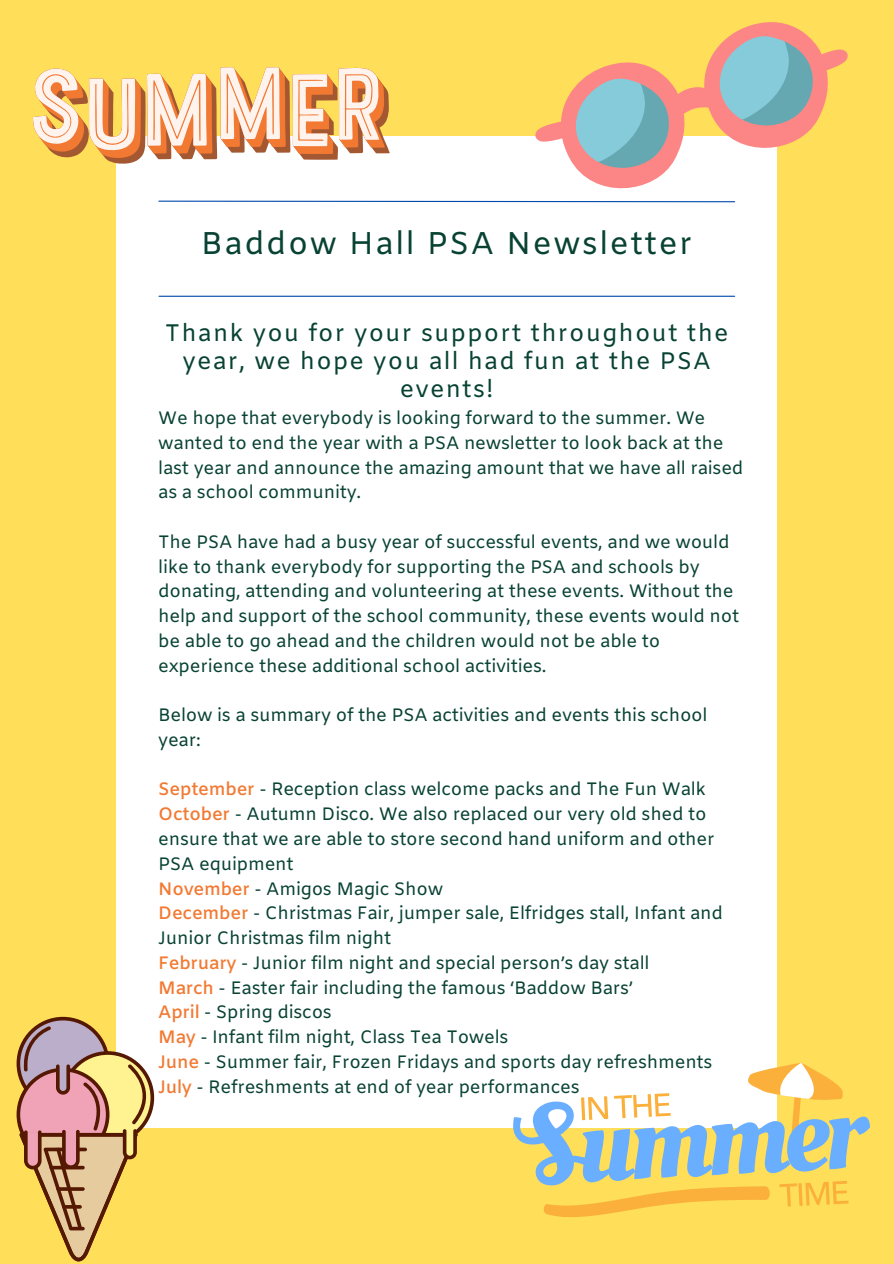
<style>
.page{position:relative;width:894px;height:1264px;background:#fff}
.page>*{position:absolute;margin:0;border:0;box-sizing:border-box;transform-origin:0 0}
.t1{font:31.5px "Amiko";letter-spacing:.05em;color:#084233}
.t2{font:24px/28.2px "Amiko";letter-spacing:.05em;color:#084233;text-align:center}
.t3{font:18px/24.8px "Amiko";letter-spacing:-.015em;color:#084233}
.s1{font-weight:600;color:#f27932}
</style>
<div class="page">
<div style="left:0;top:0;width:893px;height:1263px;background:#ffde59"></div>
<div style="left:116px;top:136px;width:661px;height:991px;background:#fff"></div>
<svg style="left:33px;top:67px;width:356px;height:97px"></svg>
<svg style="left:513px;top:1063px;width:356px;height:154px"></svg>
<svg style="left:535px;top:22px;width:313px;height:167px"></svg>
<svg style="left:574px;top:34px;width:242px;height:134px"></svg>
<svg style="left:17px;top:1016px;width:145px;height:246px"></svg>
<hr style="left:159px;top:296px;width:575px;height:1px;background:#004aad">
<svg style="left:158px;top:200px;width:577px;height:3px"></svg>
<p class="t1" style="left:201px;top:224px;width:493px">Baddow Hall PSA Newsletter</p>
<p class="t2" style="left:165px;top:320px;width:565px">Thank you for your support throughout the year, we hope you all had fun at the PSA events!</p>
<p class="t3" style="left:158px;top:407px;width:586px">We hope that everybody is looking forward to the summer. We wanted to end the year with a PSA newsletter to look back at the last year and announce the amazing amount that we have all raised as a school community.</p>
<p class="t3" style="left:158px;top:531px;width:582px">The PSA have had a busy year of successful events, and we would like to thank everybody for supporting the PSA and schools by donating, attending and volunteering at these events. Without the help and support of the school community, these events would not be able to go ahead and the children would not be able to experience these additional school activities.</p>
<h1 class="t3" style="left:158px;top:704px;width:550px">Below is a summary of the PSA activities and events this school year:</h1>
<h2 class="t3" style="left:158px;top:778px;width:549px"><span class="s1">September</span> - Reception class welcome packs and The Fun Walk</h2>
<p class="t3" style="left:158px;top:803px;width:557px"><span class="s1">October</span> - Autumn Disco. We also replaced our very old shed to ensure that we are able to store second hand uniform and other<br>PSA equipment</p>
<p class="t3" style="left:158px;top:877px;width:286px"><span class="s1">November</span> - Amigos Magic Show</p>
<p class="t3" style="left:158px;top:902px;width:566px"><span class="s1">December</span> - Christmas Fair, jumper sale, Elfridges stall, Infant and<br>Junior Christmas film night</p>
<p class="t3" style="left:158px;top:951px;width:492px"><span class="s1">February</span> - Junior film night and special person’s day stall</p>
<p class="t3" style="left:158px;top:976px;width:476px"><span class="s1">March</span> - Easter fair including the famous ‘Baddow Bars’</p>
<p class="t3" style="left:158px;top:1001px;width:175px"><span class="s1">April</span> - Spring discos</p>
<p class="t3" style="left:158px;top:1026px;width:351px"><span class="s1">May</span> - Infant film night, Class Tea Towels</p>
<p class="t3" style="left:158px;top:1050px;width:555px"><span class="s1">June</span> - Summer fair, Frozen Fridays and sports day refreshments</p>
<p class="t3" style="left:158px;top:1075px;width:423px"><span class="s1">July</span> - Refreshments at end of year performances</p>
</div>
